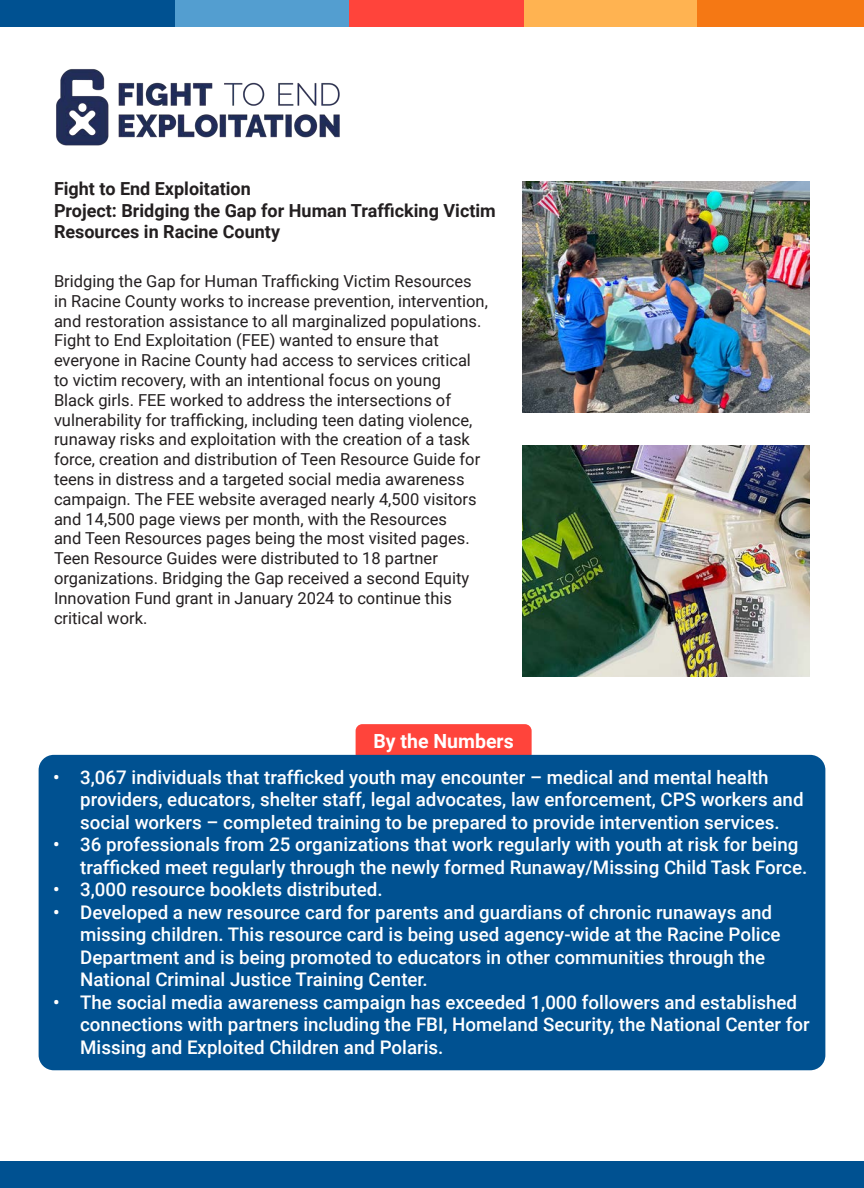
<style>
.page{position:relative;width:864px;height:1188px;background:#fff}
.page>*{position:absolute;margin:0;border:0;box-sizing:border-box;transform-origin:0 0}
.t1{font:700 19.5px "Roboto";color:#fff}
.t2{font:500 18.75px/22.5px "Roboto";color:#fff}
.t3{font:700 18px/21.6px "Roboto";color:#231f20}
.t4{font:16.5px/19.8px "Roboto";color:#231f20}
</style>
<div class="page">
<img style="left:56px;top:69px;width:284px;height:77px">
<div style="left:356px;top:724px;width:176px;height:37px;background:#ff443b;border-radius:7px"></div>
<div style="left:39px;top:755px;width:786px;height:315px;background:#005191;border-radius:15px"></div>
<img style="left:523px;top:181px;width:287px;height:231px">
<img style="left:523px;top:446px;width:287px;height:230px">
<div style="left:0;top:1161px;width:864px;height:27px;background:#005191"></div>
<div style="left:0;top:0;width:175px;height:27px;background:#005191"></div>
<div style="left:175px;top:0;width:174px;height:27px;background:#539ed0"></div>
<div style="left:349px;top:0;width:175px;height:27px;background:#ff443b"></div>
<div style="left:524px;top:0;width:175px;height:27px;background:#ffb351"></div>
<div style="left:697px;top:0;width:167px;height:27px;background:#f57814"></div>
<p class="t3" style="left:54px;top:177px;width:198px">Fight to End Exploitation</p>
<p class="t3" style="left:54px;top:199px;width:443px">Project: Bridging the Gap for Human Trafficking Victim<br>Resources in Racine County</p>
<p class="t4" style="left:54px;top:271px;width:435px">Bridging the Gap for Human Trafficking Victim Resources in Racine County works to increase prevention, intervention, and restoration assistance to all marginalized populations.<br>Fight to End Exploitation (FEE) wanted to ensure that everyone in Racine County had access to services critical to victim recovery, with an intentional focus on young<br>Black girls. FEE worked to address the intersections of vulnerability for trafficking, including teen dating violence, runaway risks and exploitation with the creation of a task force, creation and distribution of Teen Resource Guide for teens in distress and a targeted social media awareness campaign. The FEE website averaged nearly 4,500 visitors and 14,500 page views per month, with the Resources<br>and Teen Resources pages being the most visited pages.<br>Teen Resource Guides were distributed to 18 partner organizations. Bridging the Gap received a second Equity Innovation Fund grant in January 2024 to continue this critical work.</p>
<p class="t1" style="left:374px;top:727px;width:142px">By the Numbers</p>
<p class="t2" style="left:80px;top:765px;width:725px;text-indent:-27px">• 3,067 individuals that trafficked youth may encounter – medical and mental health providers, educators, shelter staff, legal advocates, law enforcement, CPS workers and social workers – completed training to be prepared to provide intervention services.</p>
<p class="t2" style="left:80px;top:832px;width:729px;text-indent:-27px">• 36 professionals from 25 organizations that work regularly with youth at risk for being trafficked meet regularly through the newly formed Runaway/Missing Child Task Force.</p>
<p class="t2" style="left:53px;top:877px;width:331px">• 3,000 resource booklets distributed.</p>
<p class="t2" style="left:80px;top:900px;width:702px;text-indent:-27px">• Developed a new resource card for parents and guardians of chronic runaways and missing children. This resource card is being used agency-wide at the Racine Police Department and is being promoted to educators in other communities through the National Criminal Justice Training Center.</p>
<p class="t2" style="left:80px;top:990px;width:731px;text-indent:-27px">• The social media awareness campaign has exceeded 1,000 followers and established connections with partners including the FBI, Homeland Security, the National Center for<br>Missing and Exploited Children and Polaris.</p>
</div>
